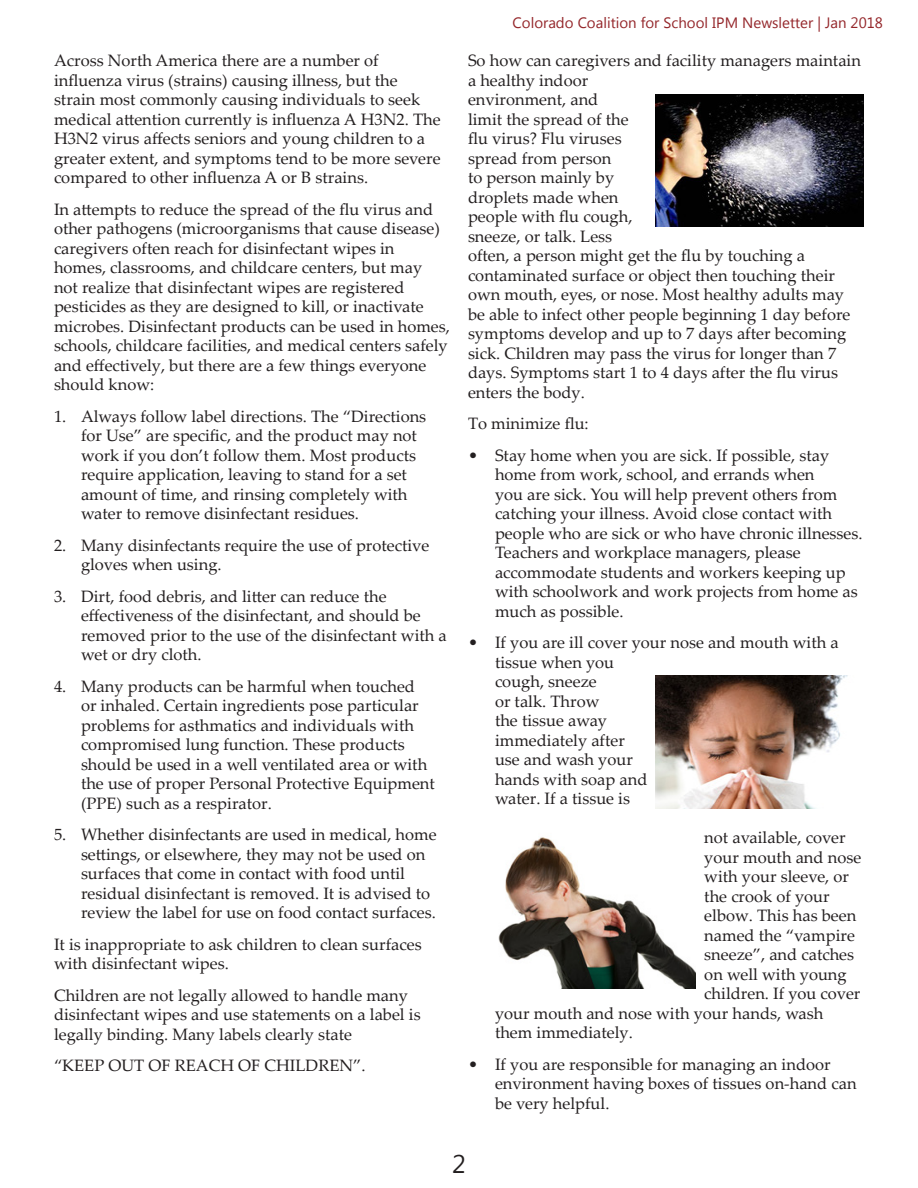
<style>
.page{position:relative;width:918px;height:1188px;background:#fff}
.page>*{position:absolute;margin:0;border:0;box-sizing:border-box;transform-origin:0 0}
.t1{font:25.5px "Microsoft New Tai Lue";color:#231f20}
.t2{font:16.5px/19.5px "Palatino Linotype";color:#231f20}
.t3{font:15px "Microsoft New Tai Lue";color:#94262a}
</style>
<div class="page">
<img style="left:656px;top:94px;width:208px;height:133px">
<img style="left:655px;top:675px;width:193px;height:134px">
<img style="left:498px;top:837px;width:197px;height:151px">
<p class="t2" style="left:54px;top:50px;width:388px">Across North America there are a number of influenza virus (strains) causing illness, but the strain most commonly causing individuals to seek medical attention currently is influenza A H3N2. The H3N2 virus affects seniors and young children to a greater extent, and symptoms tend to be more severe compared to other influenza A or B strains.</p>
<p class="t2" style="left:54px;top:199px;width:398px">In attempts to reduce the spread of the flu virus and other pathogens (microorganisms that cause disease) caregivers often reach for disinfectant wipes in homes, classrooms, and childcare centers, but may not realize that disinfectant wipes are registered pesticides as they are designed to kill, or inactivate microbes. Disinfectant products can be used in homes, schools, childcare facilities, and medical centers safely and effectively, but there are a few things everyone should know:</p>
<p class="t2" style="left:81px;top:406px;width:347px;text-indent:-27px">1. Always follow label directions. The “Directions for Use” are specific, and the product may not work if you don’t follow them. Most products require application, leaving to stand for a set amount of time, and rinsing completely with water to remove disinfectant residues.</p>
<p class="t2" style="left:81px;top:535px;width:350px;text-indent:-27px">2. Many disinfectants require the use of protective gloves when using.</p>
<p class="t2" style="left:81px;top:586px;width:367px;text-indent:-27px">3. Dirt, food debris, and litter can reduce the effectiveness of the disinfectant, and should be removed prior to the use of the disinfectant with a wet or dry cloth.</p>
<p class="t2" style="left:81px;top:676px;width:355px;text-indent:-27px">4. Many products can be harmful when touched<br>or inhaled. Certain ingredients pose particular problems for asthmatics and individuals with compromised lung function. These products should be used in a well ventilated area or with the use of proper Personal Protective Equipment (PPE) such as a respirator.</p>
<p class="t2" style="left:81px;top:824px;width:357px;text-indent:-27px">5. Whether disinfectants are used in medical, home settings, or elsewhere, they may not be used on surfaces that come in contact with food until residual disinfectant is removed. It is advised to review the label for use on food contact surfaces.</p>
<p class="t2" style="left:54px;top:934px;width:369px">It is inappropriate to ask children to clean surfaces with disinfectant wipes.</p>
<p class="t2" style="left:54px;top:985px;width:368px">Children are not legally allowed to handle many disinfectant wipes and use statements on a label is legally binding. Many labels clearly state</p>
<p class="t2" style="left:54px;top:1055px;width:313px">“KEEP OUT OF REACH OF CHILDREN”.</p>
<p class="t3" style="left:513px;top:14px;width:372px">Colorado Coalition for School IPM Newsletter | Jan 2018</p>
<p class="t2" style="left:468px;top:50px;width:395px">So how can caregivers and facility managers maintain a healthy indoor<br>environment, and<br>limit the spread of the<br>flu virus? Flu viruses<br>spread from person<br>to person mainly by<br>droplets made when<br>people with flu cough,<br>sneeze, or talk. Less<br>often, a person might get the flu by touching a contaminated surface or object then touching their own mouth, eyes, or nose. Most healthy adults may be able to infect other people beginning 1 day before symptoms develop and up to 7 days after becoming sick. Children may pass the virus for longer than 7 days. Symptoms start 1 to 4 days after the flu virus enters the body.</p>
<p class="t2" style="left:468px;top:413px;width:122px">To minimize flu:</p>
<p class="t2" style="left:495px;top:445px;width:369px;text-indent:-27px">• Stay home when you are sick. If possible, stay home from work, school, and errands when<br>you are sick. You will help prevent others from catching your illness. Avoid close contact with people who are sick or who have chronic illnesses.<br>Teachers and workplace managers, please accommodate students and workers keeping up with schoolwork and work projects from home as much as possible.</p>
<p class="t2" style="left:495px;top:632px;width:345px;text-indent:-27px">• If you are ill cover your nose and mouth with a tissue when you<br>cough, sneeze<br>or talk. Throw<br>the tissue away<br>immediately after<br>use and wash your<br>hands with soap and<br>water. If a tissue is</p>
<p class="t2" style="left:704px;top:827px;width:143px">not available, cover</p>
<p class="t2" style="left:704px;top:847px;width:158px">your mouth and nose</p>
<p class="t2" style="left:704px;top:866px;width:146px">with your sleeve, or</p>
<p class="t2" style="left:704px;top:886px;width:127px">the crook of your</p>
<p class="t2" style="left:704px;top:905px;width:153px">elbow. This has been</p>
<p class="t2" style="left:704px;top:925px;width:152px">named the “vampire</p>
<p class="t2" style="left:704px;top:944px;width:151px">sneeze”, and catches</p>
<p class="t2" style="left:704px;top:964px;width:144px">on well with young</p>
<p class="t2" style="left:704px;top:983px;width:158px">children. If you cover</p>
<p class="t2" style="left:495px;top:1003px;width:330px">your mouth and nose with your hands, wash</p>
<p class="t2" style="left:495px;top:1022px;width:139px">them immediately.</p>
<p class="t2" style="left:495px;top:1054px;width:363px;text-indent:-27px">• If you are responsible for managing an indoor environment having boxes of tissues on-hand can be very helpful.</p>
<h1 class="t1" style="left:452px;top:1149px;width:15px">2</h1>
</div>
